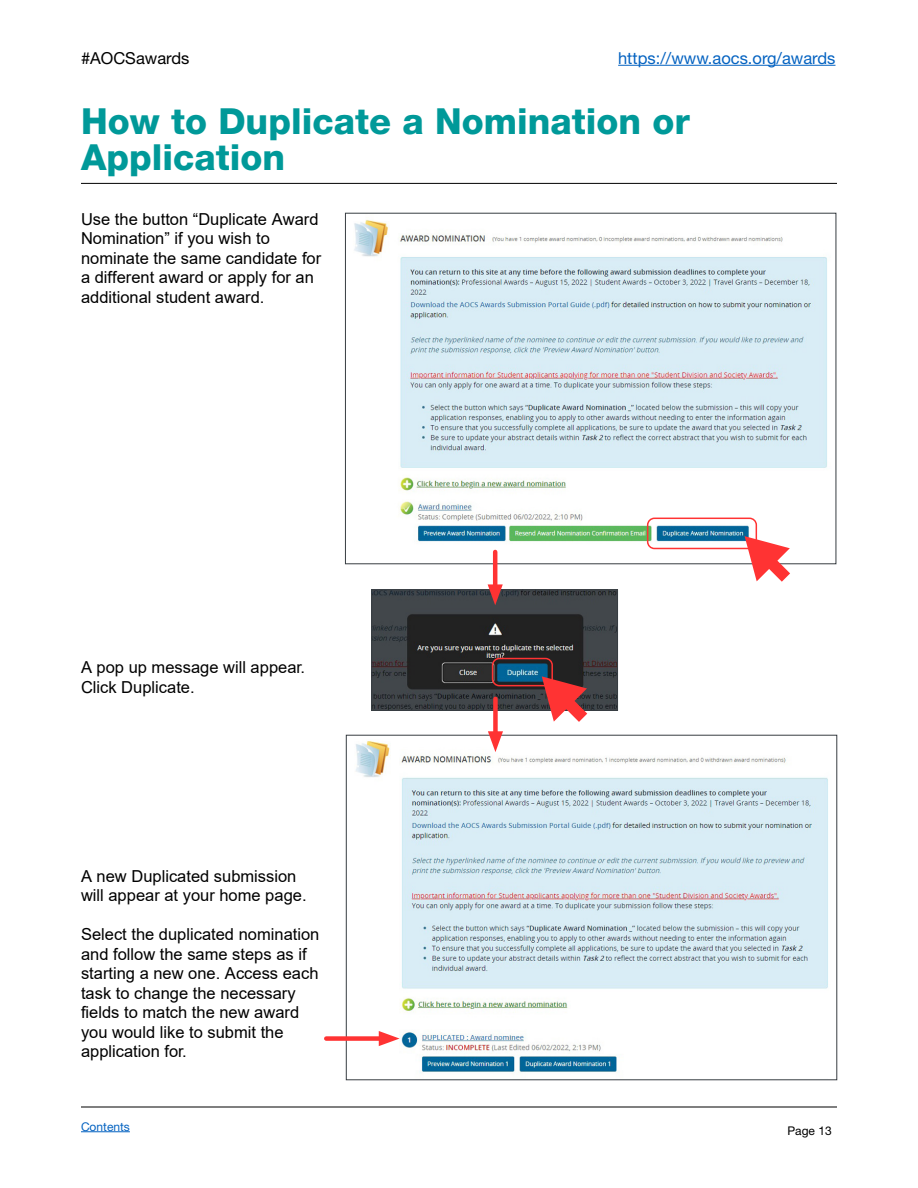
<style>
.page{position:relative;width:918px;height:1188px;background:#fff}
.page>*{position:absolute;margin:0;border:0;box-sizing:border-box;transform-origin:0 0}
.t1{font:800 36px/36px "Helvetica Neue LT Std";color:#099}
.t2{font:16.5px/19.5px "Arial";color:#000}
.t3{font:16.5px "Helvetica Neue LT Std";color:#0563c1}
.t4{font:16.5px "Helvetica Neue LT Std";color:#000}
.t5{font:12px "Helvetica Neue LT Std";color:#0563c1}
.t6{font:12px "Helvetica Neue LT Std";color:#000}
</style>
<div class="page">
<hr style="left:618px;top:65px;width:217px;height:1px;background:#0563c1">
<hr style="left:81px;top:1107px;width:756px;height:1px;background:#000">
<hr style="left:81px;top:1131px;width:49px;height:1px;background:#0563c1">
<img style="left:356px;top:741px;width:472px;height:332px">
<img style="left:354px;top:219px;width:473px;height:341px">
<div style="left:647px;top:518px;width:110px;height:31px;border:2px solid #f33;border-radius:7px"></div>
<svg style="left:745px;top:536px;width:45px;height:46px"></svg>
<img style="left:374px;top:592px;width:242px;height:117px">
<div style="left:372px;top:590px;width:246px;height:121px;border:1px solid #373d42"></div>
<div style="left:492px;top:658px;width:61px;height:28px;border:2px solid #f33;border-radius:7px"></div>
<svg style="left:542px;top:676px;width:45px;height:46px;background:#c35152"></svg>
<hr style="left:81px;top:183px;width:756px;height:1px;background:#000">
<hr style="left:493px;top:552px;width:4px;height:41px;background:#f33">
<svg style="left:488px;top:584px;width:15px;height:21px"></svg>
<div style="left:493px;top:699px;width:5px;height:41px;background:#f33"></div>
<svg style="left:488px;top:731px;width:15px;height:21px"></svg>
<div style="left:326px;top:1036px;width:61px;height:5px;background:#f33"></div>
<svg style="left:379px;top:1031px;width:21px;height:15px"></svg>
<p class="t4" style="left:81px;top:48px;width:110px">#AOCSawards</p>
<p class="t3" style="left:618px;top:48px;width:219px">https://www.aocs.org/awards</p>
<h1 class="t1" style="left:81px;top:103px;width:610px">How to Duplicate a Nomination or<br>Application</h1>
<p class="t2" style="left:81px;top:209px;width:242px">Use the button “Duplicate Award<br>Nomination” if you wish to nominate the same candidate for a different award or apply for an additional student award.</p>
<p class="t2" style="left:81px;top:658px;width:226px">A pop up message will appear.<br>Click Duplicate.</p>
<p class="t2" style="left:81px;top:866px;width:227px">A new Duplicated submission will appear at your home page.</p>
<p class="t2" style="left:81px;top:925px;width:240px">Select the duplicated nomination and follow the same steps as if starting a new one. Access each task to change the necessary fields to match the new award you would like to submit the application for.</p>
<p class="t5" style="left:81px;top:1119px;width:50px">Contents</p>
<p class="t6" style="left:787px;top:1123px;width:46px">Page 13</p>
</div>
